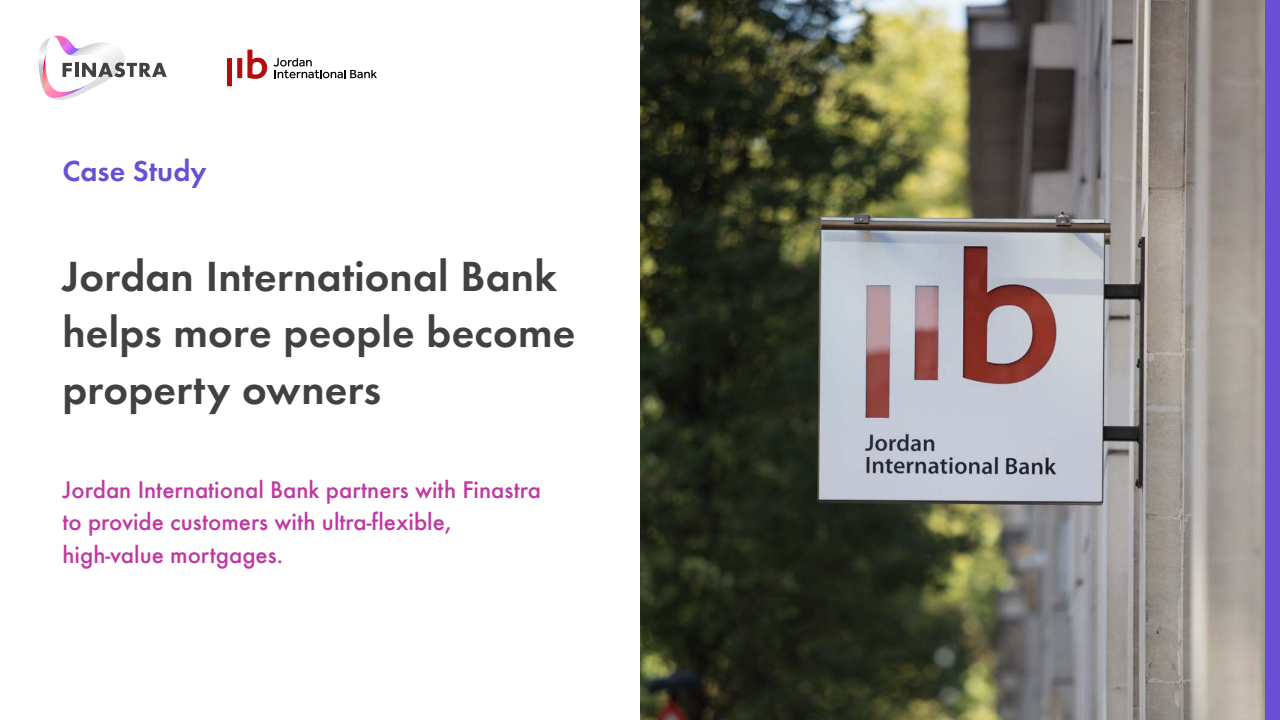
<style>
.page{position:relative;width:1280px;height:720px;background:#fff}
.page>*{position:absolute;margin:0;border:0;box-sizing:border-box;transform-origin:0 0}
.t1{font:600 43.75px/56.2px "Futura EF";letter-spacing:.005em;color:#414141}
.t2{font:600 30px "Futura EF";color:#694ed6}
.t3{font:500 25px/32.5px "Futura EF";color:#c137a2}
</style>
<div class="page">
<img style="left:640px;top:0;width:625px;height:720px">
<div style="left:1265px;top:0;width:15px;height:720px;background:#694ed6"></div>
<svg style="left:38px;top:35px;width:129px;height:65px"></svg>
<svg style="left:227px;top:50px;width:40px;height:36px"></svg>
<svg style="left:273px;top:58px;width:104px;height:20px"></svg>
<p class="t2" style="left:62px;top:153px;width:146px">Case Study</p>
<h1 class="t1" style="left:62px;top:248px;width:514px">Jordan International Bank helps more people become property owners</h1>
<p class="t3" style="left:62px;top:473px;width:480px">Jordan International Bank partners with Finastra to provide customers with ultra-flexible, high-value mortgages.</p>
</div>
